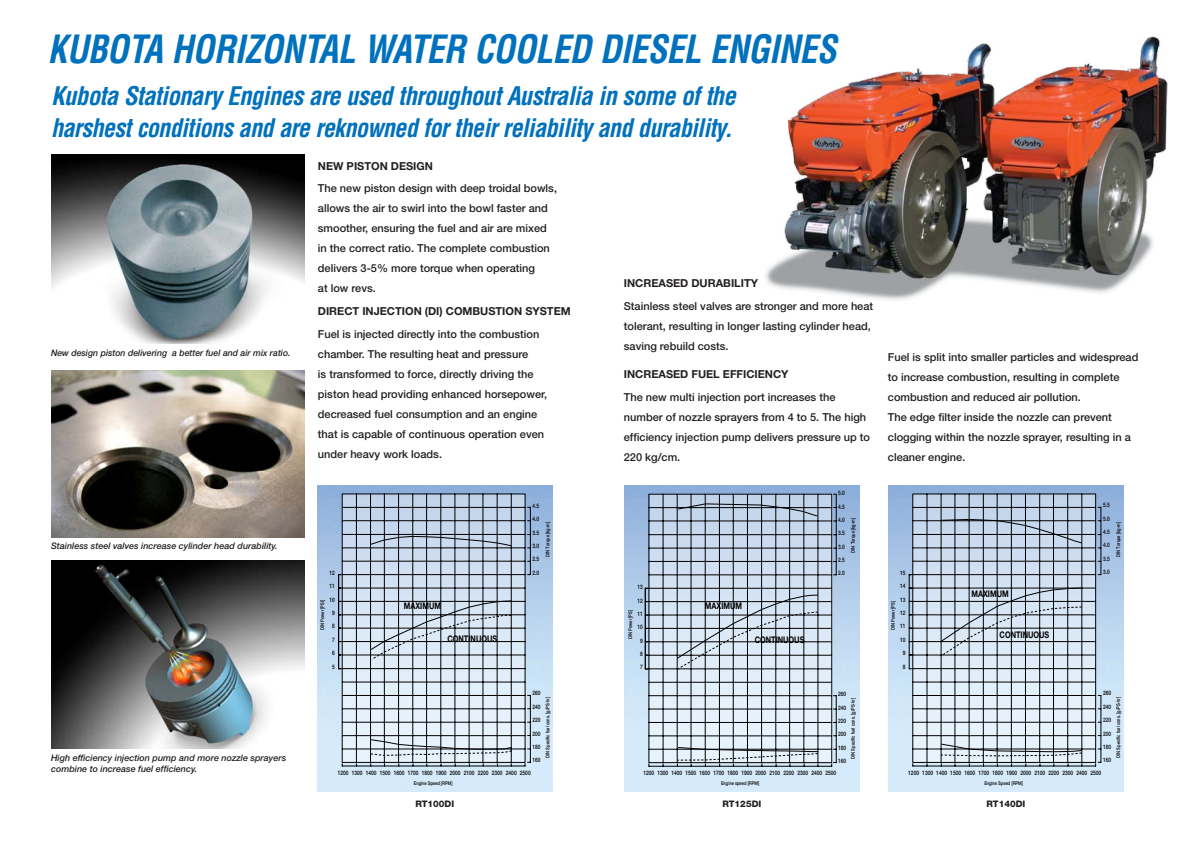
<style>
.page{position:relative;width:1191px;height:842px;background:#fff}
.page>*{position:absolute;margin:0;border:0;box-sizing:border-box;transform-origin:0 0}
.t1{font:italic 700 condensed 38px "Helvetica";letter-spacing:-.015em;color:#0071bc;scale:.93 1}
.t2{font:italic 700 condensed 25px/31.6px "Helvetica";letter-spacing:-.025em;color:#0071bc}
.t3{font:500 11px/20px "Helvetica Neue";color:#231f20}
.t4{font:700 11px "Helvetica Neue";color:#231f20}
.t5{font:700 9.1px "Helvetica Neue";color:#000;scale:.8 1}
.t6{font:italic 500 9px/11px "Helvetica Neue";color:#231f20}
.t7{font:800 9px "Helvetica Neue";color:#231f20}
.t8{font:500 6.1px/13.4px "Helvetica Neue";color:#000;text-align:justify;scale:.8 1}
.t9{font:500 5.1px "Helvetica Neue";color:#000;scale:.8 1}
</style>
<div class="page">
<img style="left:765px;top:36px;width:403px;height:264px">
<img style="left:51px;top:155px;width:253px;height:189px">
<img style="left:51px;top:560px;width:253px;height:189px">
<img style="left:51px;top:370px;width:254px;height:167px">
<img style="left:317px;top:486px;width:235px;height:305px">
<img style="left:624px;top:486px;width:235px;height:305px">
<img style="left:888px;top:486px;width:235px;height:305px">
<svg style="left:342px;top:494px;width:183px;height:268px;background:#b2bfcd"></svg>
<hr style="left:342px;top:766px;width:183px;height:1px;background:#000">
<hr style="left:530px;top:695px;width:1px;height:67px;background:#000">
<svg style="left:525px;top:762px;width:5px;height:4px"></svg>
<hr style="left:530px;top:507px;width:1px;height:68px;background:#000">
<hr style="left:338px;top:575px;width:1px;height:94px;background:#000">
<svg style="left:369px;top:536px;width:143px;height:220px;background:#b7c3ce"></svg>
<svg style="left:649px;top:494px;width:183px;height:269px;background:#bac6d4"></svg>
<hr style="left:649px;top:766px;width:182px;height:1px;background:#000">
<hr style="left:836px;top:696px;width:1px;height:66px;background:#000">
<svg style="left:831px;top:762px;width:5px;height:4px"></svg>
<hr style="left:836px;top:494px;width:1px;height:81px;background:#000">
<hr style="left:645px;top:588px;width:1px;height:81px;background:#000">
<svg style="left:676px;top:503px;width:143px;height:263px;background:#b5c1cd"></svg>
<svg style="left:912px;top:494px;width:183px;height:268px;background:#b8c5d3"></svg>
<hr style="left:912px;top:766px;width:183px;height:1px;background:#000">
<hr style="left:1100px;top:695px;width:1px;height:67px;background:#000">
<svg style="left:1095px;top:762px;width:6px;height:4px"></svg>
<hr style="left:1100px;top:507px;width:1px;height:68px;background:#000">
<hr style="left:909px;top:575px;width:1px;height:94px;background:#000">
<svg style="left:940px;top:519px;width:142px;height:237px;background:#bfcbd7"></svg>
<h1 class="t1" style="left:48px;top:26px;width:849px">KUBOTA HORIZONTAL WATER COOLED DIESEL ENGINES</h1>
<h2 class="t2" style="left:51px;top:80px;width:686px">Kubota Stationary Engines are used throughout Australia in some of the harshest conditions and are reknowned for their reliability and durability.</h2>
<p class="t6" style="left:51px;top:348px;width:241px">New design piston delivering a better fuel and air mix ratio.</p>
<p class="t6" style="left:51px;top:540px;width:228px">Stainless steel valves increase cylinder head durability.</p>
<p class="t6" style="left:51px;top:752px;width:237px">High efficiency injection pump and more nozzle sprayers combine to increase fuel efficiency.</p>
<p class="t4" style="left:318px;top:159px;width:115px">NEW PISTON DESIGN</p>
<p class="t3" style="left:318px;top:178px;width:241px">The new piston design with deep troidal bowls, allows the air to swirl into the bowl faster and smoother, ensuring the fuel and air are mixed in the correct ratio. The complete combustion delivers 3-5% more torque when operating<br>at low revs.</p>
<p class="t4" style="left:318px;top:305px;width:254px">DIRECT INJECTION (DI) COMBUSTION SYSTEM</p>
<p class="t3" style="left:318px;top:324px;width:231px">Fuel is injected directly into the combustion chamber. The resulting heat and pressure<br>is transformed to force, directly driving the piston head providing enhanced horsepower, decreased fuel consumption and an engine that is capable of continuous operation even under heavy work loads.</p>
<p class="t8" style="left:329px;top:566px;width:8px;text-align:center">12<br>11<br>10<br>9<br>8<br>7<br>6<br>5</p>
<p class="t9" style="left:319px;top:630px;width:39px;rotate:-90deg">DIN Power [PSI]</p>
<p class="t5" style="left:404px;top:600px;width:48px">MAXIMUM</p>
<p class="t5" style="left:447px;top:633px;width:64px">CONTINUOUS</p>
<p class="t8" style="left:532px;top:499px;width:10px">4.5<br>4.0<br>3.5<br>3.0<br>2.5<br>2.0</p>
<p class="t9" style="left:544px;top:557px;width:45px;rotate:-90deg">DIN Torque [kg-m]</p>
<p class="t8" style="left:532px;top:686px;width:12px">260<br>240<br>220<br>200<br>180<br>160</p>
<p class="t9" style="left:544px;top:758px;width:77px;rotate:-90deg">DIN Specific fuel cons. [g/PS-hr]</p>
<p class="t8" style="left:338px;top:766px;width:243px">1200 1300 1400 1500 1600 1700 1800 1900 2000 2100 2200 2300 2400 2500</p>
<p class="t9" style="left:414px;top:780px;width:50px">Engine Speed [RPM]</p>
<p class="t4" style="left:624px;top:276px;width:136px">INCREASED DURABILITY</p>
<p class="t3" style="left:624px;top:296px;width:251px">Stainless steel valves are stronger and more heat tolerant, resulting in longer lasting cylinder head, saving rebuild costs.</p>
<p class="t4" style="left:624px;top:367px;width:107px">INCREASED FUEL EFF</p>
<p class="t4" style="left:743px;top:367px;width:47px">ICIENCY</p>
<p class="t3" style="left:624px;top:387px;width:248px">The new multi injection port increases the number of nozzle sprayers from 4 to 5. The high efficiency injection pump delivers pressure up to 220 kg/cm.</p>
<p class="t8" style="left:637px;top:580px;width:8px;text-align:center">13<br>12<br>11<br>10<br>9<br>8<br>7</p>
<p class="t9" style="left:627px;top:639px;width:38px;rotate:-90deg">DIN Power [PS]</p>
<p class="t5" style="left:705px;top:600px;width:48px">MAXIMUM</p>
<p class="t5" style="left:754px;top:635px;width:64px">CONTINUOUS</p>
<p class="t8" style="left:838px;top:486px;width:10px">5.0<br>4.5<br>4.0<br>3.5<br>3.0<br>2.5<br>2.0</p>
<p class="t9" style="left:850px;top:552px;width:45px;rotate:-90deg">DIN Torque [kg-m]</p>
<p class="t8" style="left:838px;top:687px;width:12px">260<br>240<br>220<br>200<br>180<br>160</p>
<p class="t9" style="left:850px;top:759px;width:77px;rotate:-90deg">DIN Specific fuel cons. [g/PS-hr]</p>
<p class="t8" style="left:643px;top:766px;width:243px">1200 1300 1400 1500 1600 1700 1800 1900 2000 2100 2200 2300 2400 2500</p>
<p class="t9" style="left:721px;top:780px;width:49px">Engine speed [RPM]</p>
<p class="t3" style="left:888px;top:347px;width:252px">Fuel is split into smaller particles and widespread to increase combustion, resulting in complete combustion and reduced air pollution.<br>The edge filter inside the nozzle can prevent clogging within the nozzle sprayer, resulting in a cleaner engine.</p>
<p class="t8" style="left:900px;top:566px;width:8px;text-align:center">15<br>14<br>13<br>12<br>11<br>10<br>9<br>8</p>
<p class="t9" style="left:889px;top:630px;width:38px;rotate:-90deg">DIN Power [PS]</p>
<p class="t5" style="left:971px;top:588px;width:48px">MAXIMUM</p>
<p class="t5" style="left:999px;top:629px;width:64px">CONTINUOUS</p>
<p class="t8" style="left:1103px;top:498px;width:10px">5.5<br>5.0<br>4.5<br>4.0<br>3.5<br>3.0</p>
<p class="t9" style="left:1115px;top:557px;width:45px;rotate:-90deg">DIN Torque [kg-m]</p>
<p class="t8" style="left:1103px;top:686px;width:12px">260<br>240<br>220<br>200<br>180<br>160</p>
<p class="t9" style="left:1115px;top:758px;width:77px;rotate:-90deg">DIN Specific fuel cons. [g/PS-hr]</p>
<p class="t8" style="left:908px;top:766px;width:243px">1200 1300 1400 1500 1600 1700 1800 1900 2000 2100 2200 2300 2400 2500</p>
<p class="t9" style="left:984px;top:780px;width:50px">Engine Speed [RPM]</p>
<p class="t7" style="left:415px;top:798px;width:40px">RT100DI</p>
<p class="t7" style="left:722px;top:798px;width:40px">RT125DI</p>
<p class="t7" style="left:986px;top:798px;width:40px">RT140DI</p>
</div>
